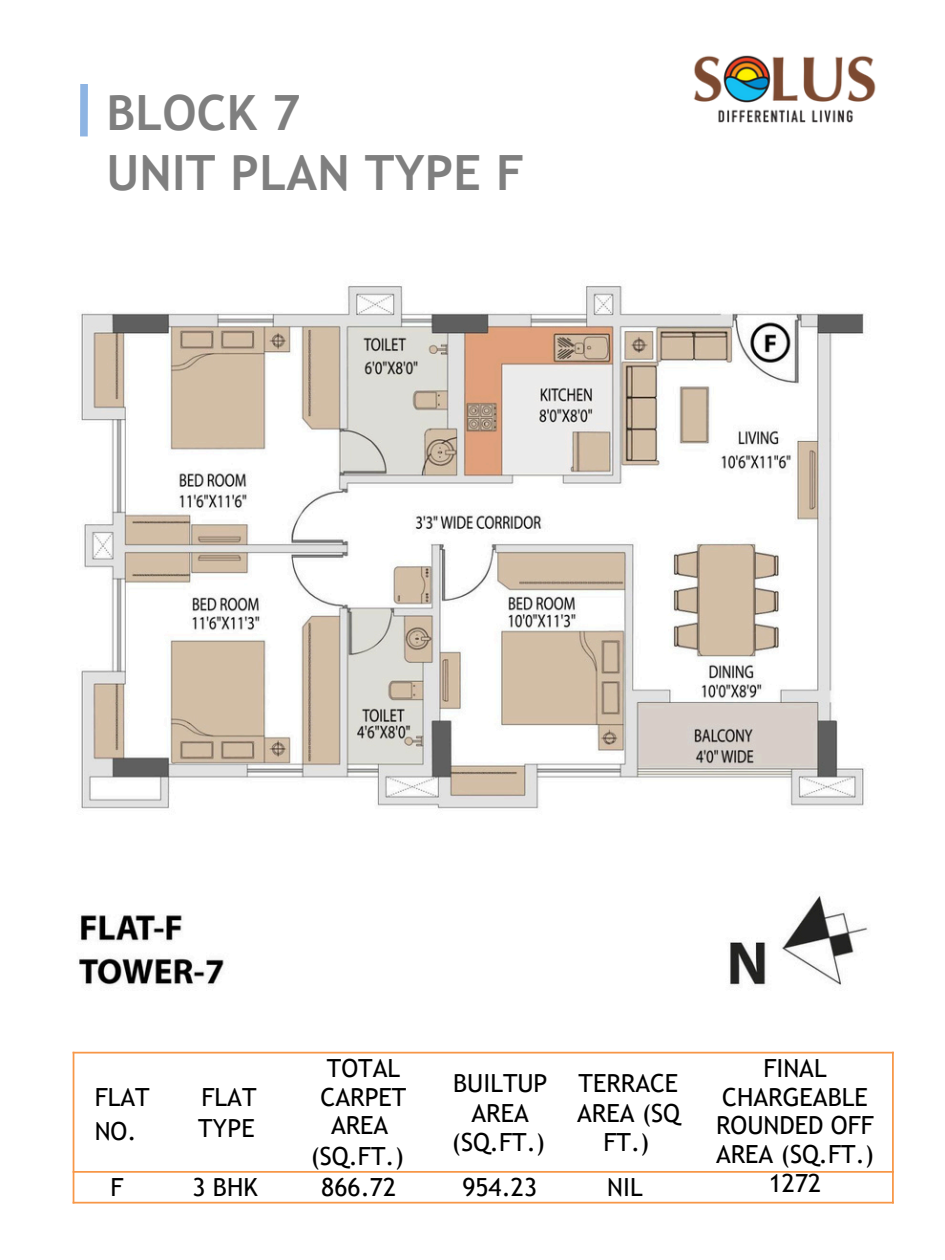
<style>
.page{position:relative;width:945px;height:1260px;background:#fff}
.page>*{position:absolute;margin:0;border:0;box-sizing:border-box;transform-origin:0 0}
.t1{font:700 48.65px/60.4px "Trebuchet MS";letter-spacing:.005em;color:#7f7f7f}
.t2{font:25.03px/28.9px "Trebuchet MS";color:#000}
.t3{font:24.85px "Trebuchet MS";color:#000}
</style>
<div class="page">
<img style="left:693px;top:55px;width:183px;height:68px">
<hr style="left:73px;top:1171px;width:821px;height:2px;background:#f79646">
<hr style="left:73px;top:1052px;width:1px;height:152px;background:#f79646">
<hr style="left:892px;top:1052px;width:2px;height:152px;background:#f79646">
<hr style="left:73px;top:1052px;width:821px;height:2px;background:#f79646">
<hr style="left:73px;top:1202px;width:821px;height:2px;background:#f79646">
<img style="left:79px;top:286px;width:789px;height:700px">
<div style="left:80px;top:84px;width:8px;height:52px;background:#8eb4e3"></div>
<h2 class="t1" style="left:106px;top:82px;width:419px">BLOCK 7<br>UNIT PLAN TYPE F</h2>
<p class="t2" style="left:95px;top:1080px;width:56px;line-height:34.1px">FLAT<br>NO.</p>
<h1 class="t2" style="left:111px;top:1172px;width:15px">F</h1>
<h2 class="t2" style="left:202px;top:1083px;width:56px">FLAT</h2>
<h2 class="t3" style="left:198px;top:1113px;width:58px">TYPE</h2>
<p class="t2" style="left:192px;top:1172px;width:67px">3 BHK</p>
<p class="t2" style="left:321px;top:1053px;width:87px;text-align:center">TOTAL<br>CARPET<br>AREA</p>
<h2 class="t2" style="left:311px;top:1141px;width:95px">(SQ.FT.)</h2>
<h2 class="t2" style="left:321px;top:1172px;width:76px">866.72</h2>
<p class="t3" style="left:453px;top:1068px;width:96px">BUILTUP</p>
<h2 class="t3" style="left:579px;top:1068px;width:101px">TERRACE</h2>
<h2 class="t2" style="left:472px;top:1099px;width:59px">AREA</h2>
<h2 class="t2" style="left:452px;top:1128px;width:95px">(SQ.FT.)</h2>
<h2 class="t2" style="left:462px;top:1172px;width:76px">954.23</h2>
<p class="t2" style="left:577px;top:1099px;width:104px">AREA (SQ</p>
<h2 class="t2" style="left:604px;top:1120px;width:47px;line-height:44.6px">FT.)<br>NIL</h2>
<h2 class="t2" style="left:716px;top:1053px;width:159px;text-align:center">FINAL<br>CHARGEABLE<br>ROUNDED OFF<br>AREA (SQ.FT.)<br>1272</h2>
</div>
